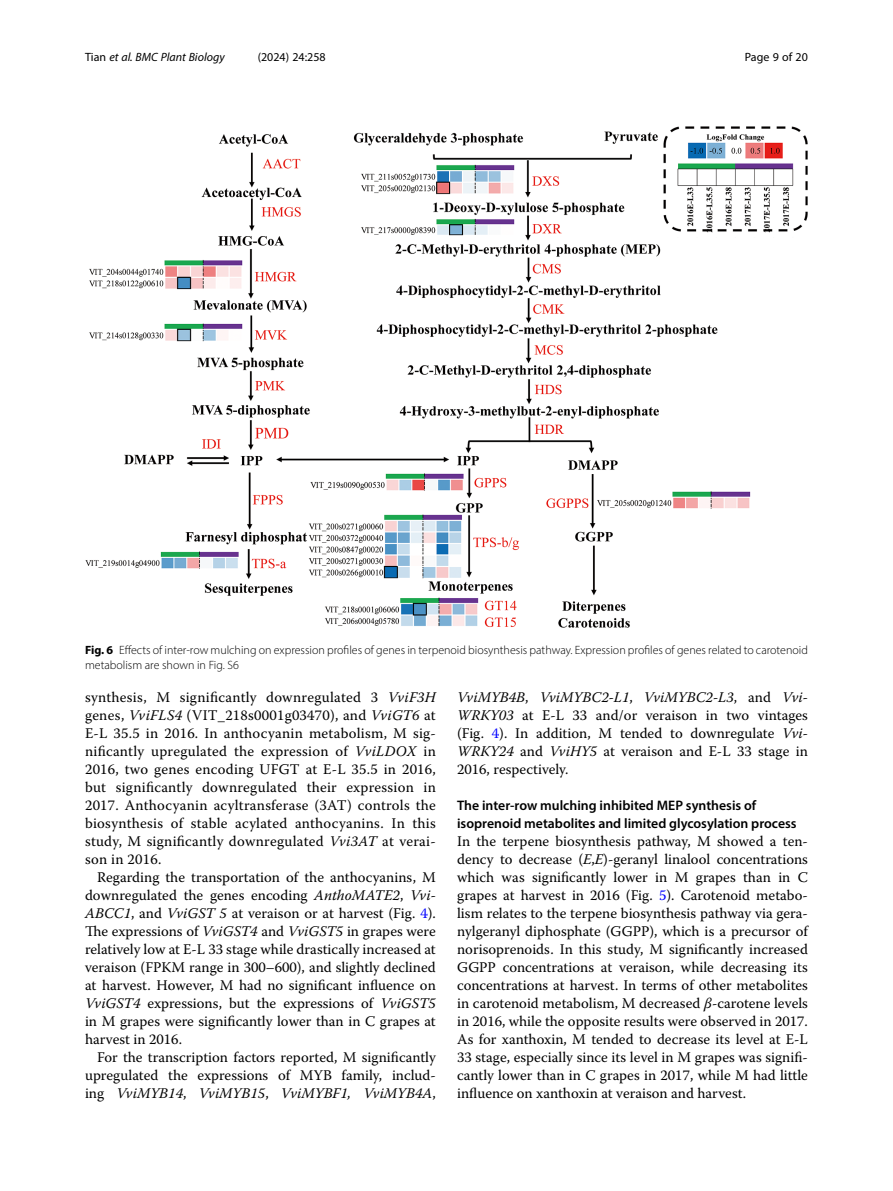
<style>
.page{position:relative;width:893px;height:1191px;background:#fff}
.page>*{position:absolute;margin:0;border:0;box-sizing:border-box;transform-origin:0 0}
.Body_Text_Indent{font:14.7px/18px "Warnock Pro";color:#000;text-align:justify}
.Body_Text{font:14.7px/18px "Warnock Pro";color:#000;text-align:justify}
.Head_2{font:600 13.8px/18px "Myriad Pro";color:#000}
.Figure_Caption{font:300 12px/15px "Myriad Pro";color:#000}
.t1{font:italic 12px "Myriad Pro";color:#000}
.t2{font:12px "Myriad Pro";color:#000}
.s1{font-style:normal}
.s2{font-weight:700}
.s3{font-style:italic}
.s4{color:#00f}
</style>
<div class="page">
<img style="left:85px;top:126px;width:723px;height:501px">
<p class="t1" style="left:85px;top:50px;width:141px"><span class="s1">Tian</span> et al. BMC Plant Biology</p>
<p class="t2" style="left:258px;top:50px;width:70px">(2024) 24:258</p>
<p class="t2" style="left:745px;top:50px;width:65px">Page 9 of 20</p>
<p class="Figure_Caption" style="left:85px;top:643px;width:724px"><span class="s2">Fig. 6</span> Effects of inter-row mulching on expression profiles of genes in terpenoid biosynthesis pathway. Expression profiles of genes related to carotenoid metabolism are shown in Fig. S6</p>
<p class="Body_Text_Indent" style="left:85px;top:688px;width:352px">synthesis, M significantly downregulated 3 <span class="s3">VviF3H </span>genes, <span class="s3">VviFLS4</span> (VIT_218s0001g03470), and <span class="s3">VviGT6</span> at E-L 35.5 in 2016. In anthocyanin metabolism, M sig&shy;nificantly upregulated the expression of <span class="s3">VviLDOX</span> in 2016, two genes encoding UFGT at E-L 35.5 in 2016, but significantly downregulated their expression in 2017. Anthocyanin acyltransferase (3AT) controls the biosynthesis of stable acylated anthocyanins. In this study, M significantly downregulated <span class="s3">Vvi3AT</span> at verai&shy;son in 2016.</p>
<p class="Body_Text_Indent" style="left:85px;top:868px;width:352px;text-indent:12px">Regarding the transportation of the anthocyanins, M downregulated the genes encoding <span class="s3">AnthoMATE2</span>, <span class="s3">Vvi-ABCC1</span>, and <span class="s3">VviGST 5</span> at veraison or at harvest (Fig. <span class="s4">4</span>).<br>The expressions of <span class="s3">VviGST4</span> and <span class="s3">VviGST5</span> in grapes were relatively low at E-L 33 stage while drastically increased at veraison (FPKM range in 300–600), and slightly declined at harvest. However, M had no significant influence on <span class="s3">VviGST4</span> expressions, but the expressions of <span class="s3">VviGST5 </span>in M grapes were significantly lower than in C grapes at harvest in 2016.</p>
<p class="Body_Text_Indent" style="left:85px;top:1048px;width:352px;text-indent:12px">For the transcription factors reported, M significantly upregulated the expressions of MYB family, includ&shy;ing <span class="s3">VviMYB14</span>, <span class="s3">VviMYB15</span>, <span class="s3">VviMYBF1, VviMYB4A</span>,</p>
<p class="Body_Text_Indent" style="left:457px;top:688px;width:352px"><span class="s3">VviMYB4B</span>, <span class="s3">VviMYBC2-L1</span>, <span class="s3">VviMYBC2-L3</span>, and <span class="s3">Vvi-WRKY03</span> at E-L 33 and/or veraison in two vintages (Fig. <span class="s4">4</span>). In addition, M tended to downregulate <span class="s3">Vvi-WRKY24</span> and <span class="s3">VviHY5</span> at veraison and E-L 33 stage in 2016, respectively.</p>
<p class="Head_2" style="left:457px;top:796px;width:341px">The inter-row mulching inhibited MEP synthesis of isoprenoid metabolites and limited glycosylation process</p>
<p class="Body_Text" style="left:457px;top:832px;width:352px">In the terpene biosynthesis pathway, M showed a ten&shy;dency to decrease (<span class="s3">E</span>,<span class="s3">E</span>)-geranyl linalool concentrations which was significantly lower in M grapes than in C grapes at harvest in 2016 (Fig. <span class="s4">5</span>). Carotenoid metabo&shy;lism relates to the terpene biosynthesis pathway via gera&shy;nylgeranyl diphosphate (GGPP), which is a precursor of norisoprenoids. In this study, M significantly increased GGPP concentrations at veraison, while decreasing its concentrations at harvest. In terms of other metabolites in carotenoid metabolism, M decreased <span class="s3">β</span>-carotene levels in 2016, while the opposite results were observed in 2017.<br>As for xanthoxin, M tended to decrease its level at E-L 33 stage, especially since its level in M grapes was signifi&shy;cantly lower than in C grapes in 2017, while M had little influence on xanthoxin at veraison and harvest.</p>
</div>
